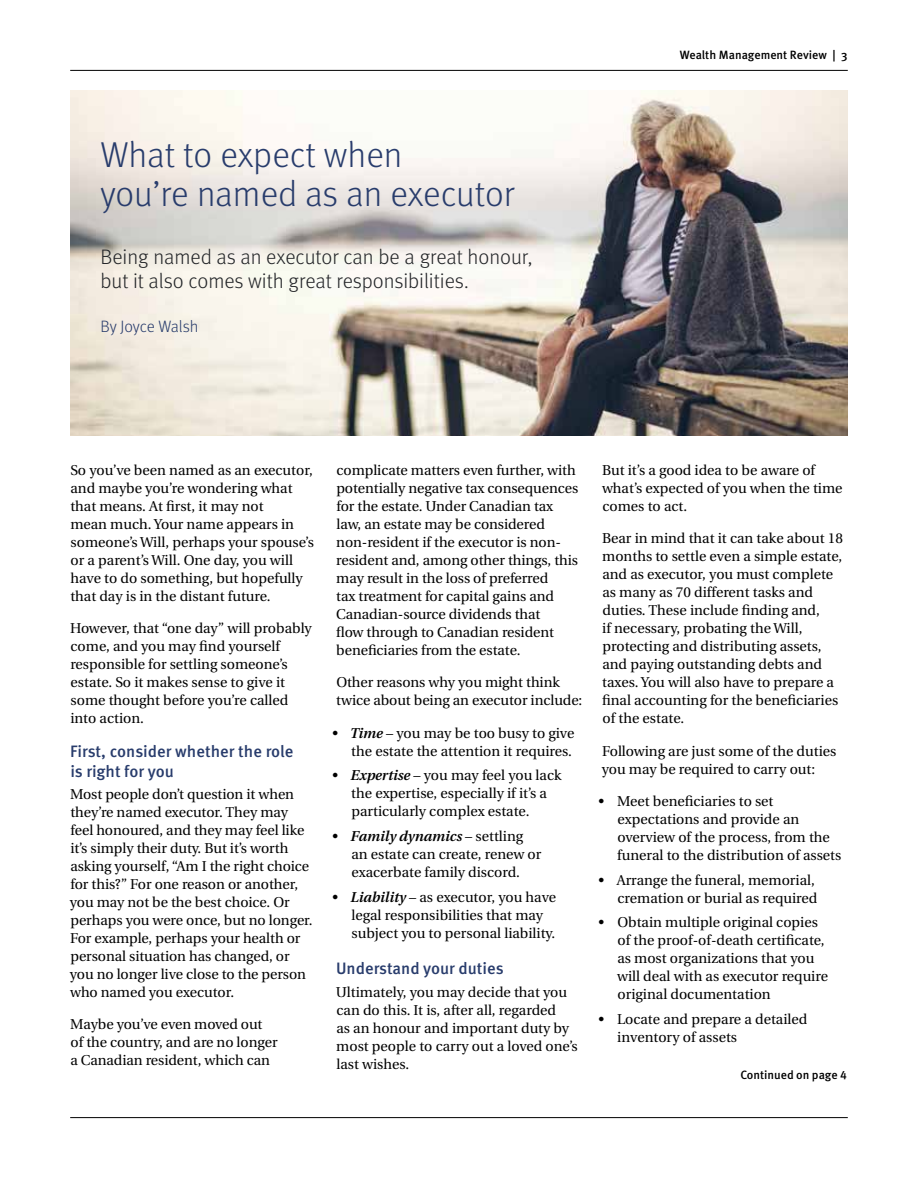
<style>
.page{position:relative;width:918px;height:1188px;background:#fff}
.page>*{position:absolute;margin:0;border:0;box-sizing:border-box;transform-origin:0 0}
.t1{font:300 36px/39px "Meta OT";color:#283c6c}
.t2{font:300 21px/24px "Meta OT";color:#232528}
.t3{font:500 16.5px/19.5px "Meta OT";color:#283c6c}
.t4{font:300 16.5px "Meta OT";letter-spacing:-.005em;color:#283c6c}
.t5{font:14.25px/18px "Utopia";color:#000}
.t6{font:500 12px "Meta OT";color:#000}
.s1{font-weight:600;font-style:italic}
</style>
<div class="page">
<img style="left:70px;top:91px;width:778px;height:344px">
<hr style="left:70px;top:70px;width:778px;height:1px;background:#000">
<hr style="left:70px;top:1117px;width:778px;height:1px;background:#000">
<h1 class="t1" style="left:100px;top:136px;width:416px">What to expect when<br>you’re named as an executor</h1>
<h2 class="t2" style="left:100px;top:245px;width:434px">Being named as an executor can be a great honour, but it also comes with great responsibilities.</h2>
<p class="t4" style="left:100px;top:316px;width:99px">By Joyce Walsh</p>
<p class="t6" style="left:680px;top:47px;width:169px">Wealth Management Review | 3</p>
<p class="t5" style="left:70px;top:462px;width:245px">So you’ve been named as an executor, and maybe you’re wondering what that means. At first, it may not<br>mean much. Your name appears in someone’s Will, perhaps your spouse’s or a parent’s Will. One day, you will have to do something, but hopefully that day is in the distant future.</p>
<p class="t5" style="left:70px;top:620px;width:243px">However, that “one day” will probably come, and you may find yourself responsible for settling someone’s estate. So it makes sense to give it some thought before you’re called into action.</p>
<p class="t3" style="left:70px;top:742px;width:225px">First, consider whether the role is right for you</p>
<p class="t5" style="left:70px;top:786px;width:244px">Most people don’t question it when they’re named executor. They may feel honoured, and they may feel like it’s simply their duty. But it’s worth asking yourself, “Am I the right choice for this?” For one reason or another, you may not be the best choice. Or perhaps you were once, but no longer.<br>For example, perhaps your health or personal situation has changed, or you no longer live close to the person who named you executor.</p>
<p class="t5" style="left:70px;top:1016px;width:209px">Maybe you’ve even moved out of the country, and are no longer a Canadian resident, which can</p>
<p class="t5" style="left:336px;top:461px;width:244px">complicate matters even further, with potentially negative tax consequences for the estate. Under Canadian tax law, an estate may be considered non-resident if the executor is non&shy;resident and, among other things, this may result in the loss of preferred<br>tax treatment for capital gains and Canadian-source dividends that<br>flow through to Canadian resident beneficiaries from the estate.</p>
<p class="t5" style="left:336px;top:674px;width:248px">Other reasons why you might think twice about being an executor include:</p>
<p class="t5" style="left:331px;top:724px;width:244px;text-align:right"><span class="s1">• Time</span> – you may be too busy to give the estate the attention it requires.</p>
<p class="t5" style="left:351px;top:767px;width:212px;text-indent:-20px"><span class="s1">• Expertise</span> – you may feel you lack the expertise, especially if it’s a particularly complex estate.</p>
<p class="t5" style="left:351px;top:827px;width:192px;text-indent:-20px"><span class="s1">• Family dynamics</span> – settling an estate can create, renew or exacerbate family discord.</p>
<p class="t5" style="left:351px;top:888px;width:206px;text-indent:-20px"><span class="s1">• Liability</span> – as executor, you have legal responsibilities that may subject you to personal liability.</p>
<p class="t3" style="left:336px;top:959px;width:169px">Understand your duties</p>
<p class="t5" style="left:336px;top:983px;width:243px">Ultimately, you may decide that you can do this. It is, after all, regarded<br>as an honour and important duty by most people to carry out a loved one’s last wishes.</p>
<p class="t5" style="left:602px;top:462px;width:242px">But it’s a good idea to be aware of what’s expected of you when the time comes to act.</p>
<p class="t5" style="left:602px;top:530px;width:242px">Bear in mind that it can take about 18 months to settle even a simple estate, and as executor, you must complete as many as 70 different tasks and duties. These include finding and,<br>if necessary, probating the Will, protecting and distributing assets, and paying outstanding debts and taxes. You will also have to prepare a final accounting for the beneficiaries of the estate.</p>
<p class="t5" style="left:602px;top:742px;width:236px">Following are just some of the duties you may be required to carry out:</p>
<p class="t5" style="left:617px;top:792px;width:226px;text-indent:-19px">• Meet beneficiaries to set expectations and provide an overview of the process, from the funeral to the distribution of assets</p>
<p class="t5" style="left:598px;top:871px;width:221px;text-align:right">• Arrange the funeral, memorial, cremation or burial as required</p>
<p class="t5" style="left:617px;top:914px;width:212px;text-indent:-19px">• Obtain multiple original copies of the proof-of-death certificate, as most organizations that you will deal with as executor require original documentation</p>
<p class="t5" style="left:617px;top:1010px;width:192px;text-indent:-19px">• Locate and prepare a detailed inventory of assets</p>
<p class="t6" style="left:740px;top:1068px;width:108px">Continued on page 4</p>
</div>
